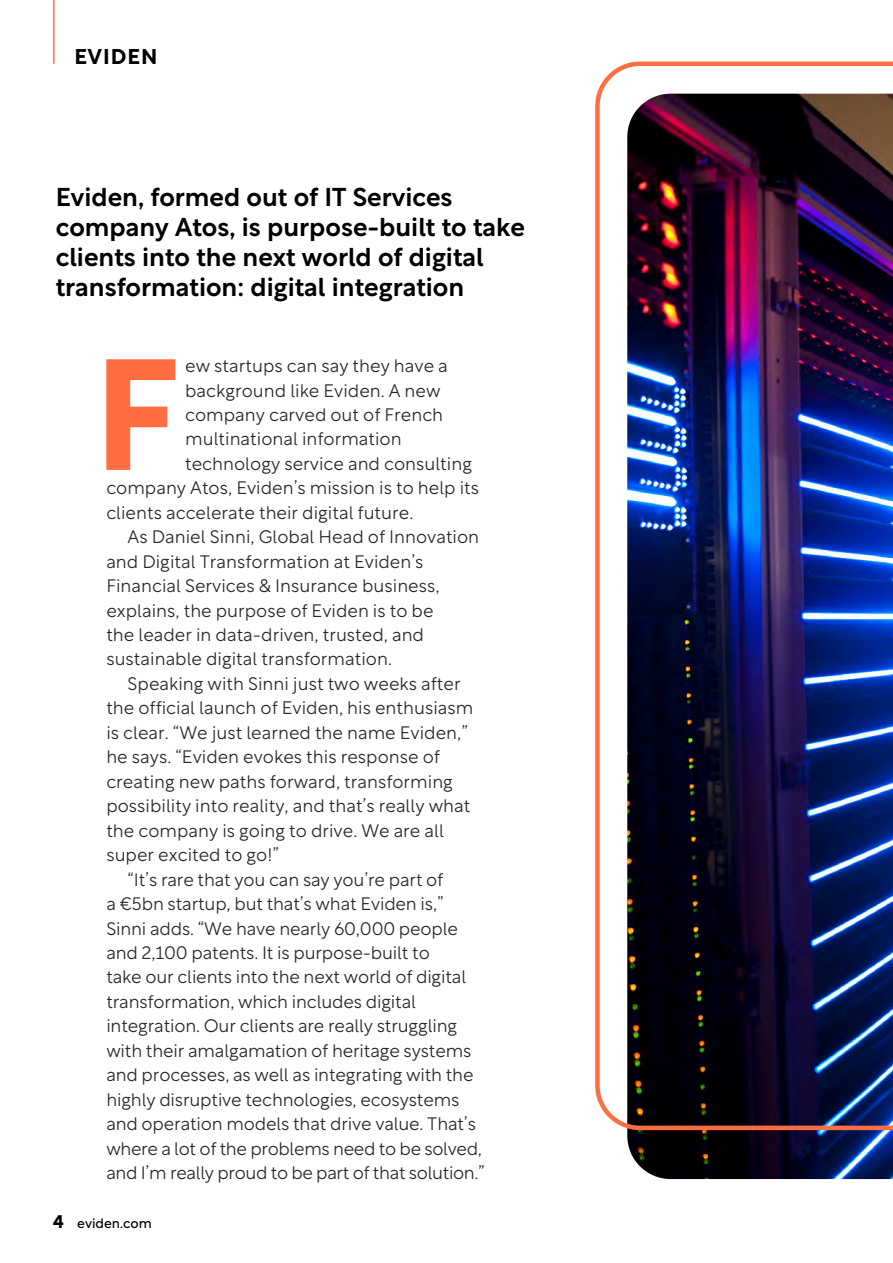
<style>
.page{position:relative;width:893px;height:1263px;background:#fff}
.page>*{position:absolute;margin:0;border:0;box-sizing:border-box;transform-origin:0 0}
.Drop_Cap{font:700 155.1px "Rotunda";color:#ff6e42}
.Standfirst{font:500 25.5px/30px "Rotunda";color:#000}
.Company_Name_Header{font:700 21px "Rotunda";letter-spacing:.05em;color:#000}
.Body_Copy{font:300 18px/24.5px "Rotunda";color:#282828}
.Drop_Cap-2{font:300 18px "Rotunda";color:#282828}
.t1{font:13.5px "Rotunda";color:#000}
.s1{font-weight:700;font-size:18px}
</style>
<div class="page">
<img style="left:627px;top:1130px;width:266px;height:49px">
<img style="left:595px;top:62px;width:298px;height:1068px">
<hr style="left:53px;top:0;width:2px;height:64px;background:#ff6e42">
<p class="Company_Name_Header" style="left:74px;top:39px;width:84px">EVIDEN</p>
<p class="Standfirst" style="left:56px;top:179px;width:471px">Eviden, formed out of IT Services company Atos, is purpose-built to take clients into the next world of digital transformation: digital integration</p>
<p class="Drop_Cap" style="left:93px;top:288px;width:87px">F</p>
<p class="Drop_Cap-2" style="left:185px;top:352px;width:264px">ew startups can say they have a</p>
<p class="Drop_Cap-2" style="left:185px;top:376px;width:257px">background like Eviden. A new</p>
<p class="Drop_Cap-2" style="left:185px;top:401px;width:260px">company carved out of French</p>
<p class="Drop_Cap-2" style="left:185px;top:425px;width:218px">multinational information</p>
<p class="Drop_Cap-2" style="left:185px;top:450px;width:288px">technology service and consulting</p>
<p class="Drop_Cap-2" style="left:106px;top:474px;width:374px">company Atos, Eviden’s mission is to help its</p>
<p class="Drop_Cap-2" style="left:106px;top:499px;width:309px">clients accelerate their digital future.</p>
<p class="Body_Copy" style="left:106px;top:523px;width:374px;text-indent:21px">As Daniel Sinni, Global Head of Innovation and Digital Transformation at Eviden’s Financial Services &amp; Insurance business, explains, the purpose of Eviden is to be<br>the leader in data-driven, trusted, and sustainable digital transformation.</p>
<p class="Body_Copy" style="left:106px;top:670px;width:369px;text-indent:21px">Speaking with Sinni just two weeks after the official launch of Eviden, his enthusiasm is clear. “We just learned the name Eviden,” he says. “Eviden evokes this response of creating new paths forward, transforming possibility into reality, and that’s really what the company is going to drive. We are all super excited to go!”</p>
<p class="Body_Copy" style="left:106px;top:865px;width:380px;text-indent:21px">“It’s rare that you can say you’re part of<br>a €5bn startup, but that’s what Eviden is,” Sinni adds. “We have nearly 60,000 people and 2,100 patents. It is purpose-built to<br>take our clients into the next world of digital transformation, which includes digital integration. Our clients are really struggling with their amalgamation of heritage systems and processes, as well as integrating with the highly disruptive technologies, ecosystems and operation models that drive value. That’s where a lot of the problems need to be solved, and I’m really proud to be part of that solution.”</p>
<p class="t1" style="left:53px;top:1212px;width:100px"><span class="s1">4</span> eviden.com</p>
</div>
